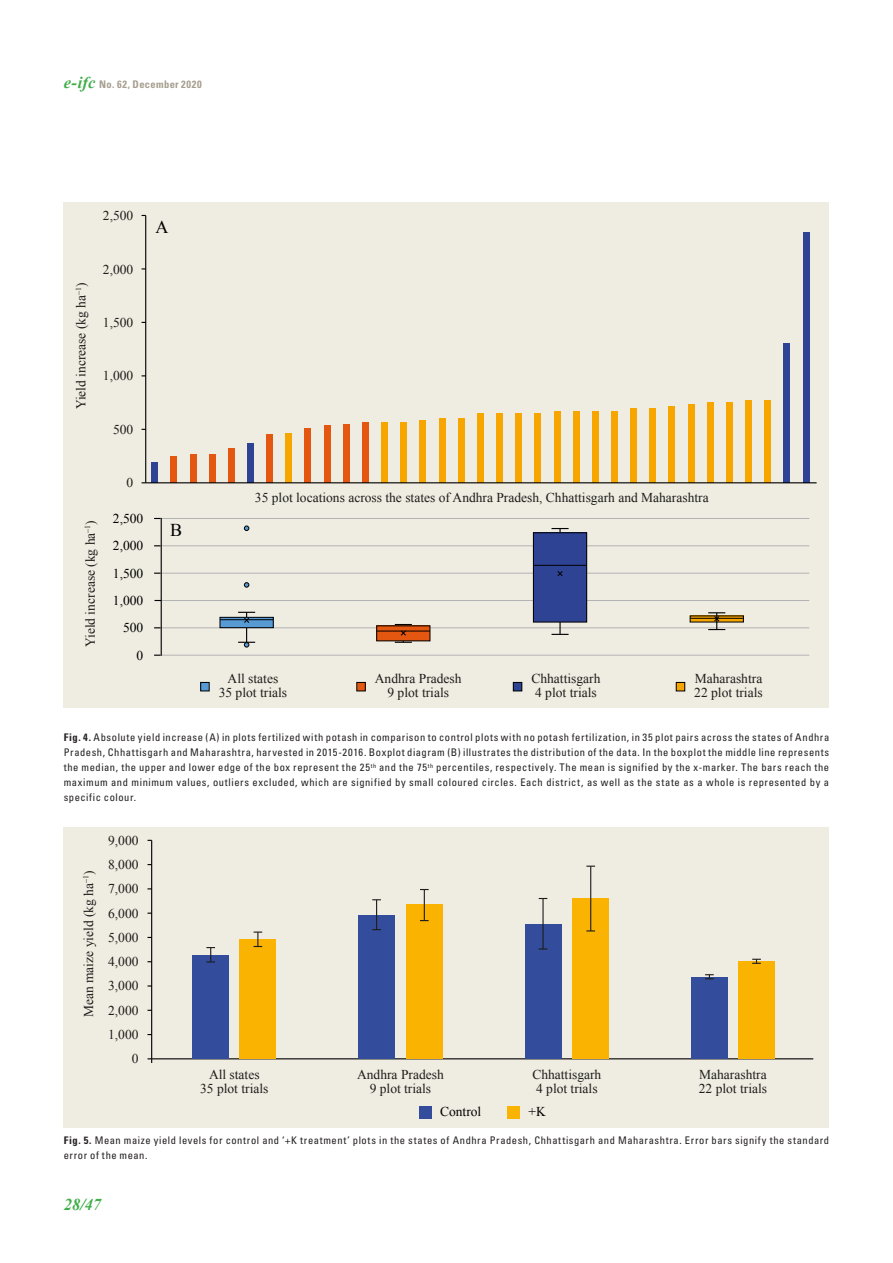
<style>
.page{position:relative;width:893px;height:1263px;background:#fff}
.page>*{position:absolute;margin:0;border:0;box-sizing:border-box;transform-origin:0 0}
.t1{font:18px "Times New Roman";color:#000}
.t2{font:italic 700 16.5px "Times New Roman";color:#40ae49}
.t3{font:13.5px/24.2px "Times New Roman";color:#1d1d1b;text-align:center}
.t4{font:13.5px/27.3px "Times New Roman";color:#000;text-align:right}
.IPI_Figure_caption{font:condensed 10.5px/15px "Univers LT Pro";letter-spacing:.055em;color:#231f20;text-align:justify}
.t5{font:700 condensed 10.5px "Univers LT Std";letter-spacing:.035em;color:#a69e8f}
.s1{font-family:"Times New Roman";font-style:italic;font-stretch:normal;font-size:16.5px;color:#40ae49}
.s2{font-family:"Univers LT Std";font-weight:700}
</style>
<div class="page">
<div style="left:64px;top:493px;width:765px;height:215px;background:#efece1"></div>
<hr style="left:161px;top:600px;width:648px;height:1px;background:#b3b3b3">
<hr style="left:161px;top:627px;width:648px;height:1px;background:#b3b3b3">
<hr style="left:161px;top:655px;width:648px;height:1px;background:#b3b3b3">
<hr style="left:161px;top:573px;width:648px;height:1px;background:#b3b3b3">
<hr style="left:161px;top:545px;width:648px;height:1px;background:#b3b3b3">
<hr style="left:161px;top:518px;width:648px;height:1px;background:#b3b3b3">
<div style="left:377px;top:626px;width:53px;height:15px;background:#e35710"></div>
<hr style="left:377px;top:631px;width:53px;height:1px;background:#000">
<svg style="left:395px;top:624px;width:17px;height:19px"></svg>
<svg style="left:551px;top:528px;width:18px;height:1px"></svg>
<svg style="left:551px;top:634px;width:18px;height:1px"></svg>
<hr style="left:559px;top:528px;width:2px;height:106px;background:#000">
<div style="left:533px;top:533px;width:54px;height:89px;background:#2f4395"></div>
<div style="left:533px;top:532px;width:54px;height:90px;border:1px solid #000"></div>
<hr style="left:533px;top:565px;width:54px;height:1px;background:#000">
<svg style="left:557px;top:571px;width:6px;height:5px"></svg>
<svg style="left:692px;top:617px;width:50px;height:3px"></svg>
<hr style="left:690px;top:618px;width:53px;height:1px;background:#000">
<svg style="left:708px;top:612px;width:17px;height:18px"></svg>
<hr style="left:246px;top:612px;width:1px;height:30px;background:#000">
<div style="left:220px;top:617px;width:53px;height:11px;background:#579ad4"></div>
<div style="left:220px;top:617px;width:54px;height:11px;border:1px solid #000"></div>
<hr style="left:220px;top:619px;width:53px;height:1px;background:#000">
<svg style="left:238px;top:612px;width:17px;height:11px"></svg>
<svg style="left:238px;top:642px;width:17px;height:5px"></svg>
<svg style="left:244px;top:582px;width:5px;height:5px"></svg>
<svg style="left:244px;top:526px;width:5px;height:5px"></svg>
<div style="left:513px;top:682px;width:9px;height:9px;background:#2f4395"></div>
<div style="left:513px;top:682px;width:9px;height:9px;border:1px solid #000"></div>
<div style="left:676px;top:682px;width:9px;height:9px;background:#f7a600"></div>
<div style="left:676px;top:682px;width:9px;height:9px;border:1px solid #000"></div>
<div style="left:357px;top:682px;width:8px;height:9px;background:#e35710"></div>
<div style="left:356px;top:682px;width:10px;height:9px;border:1px solid #000"></div>
<div style="left:201px;top:682px;width:8px;height:9px;background:#579ad4"></div>
<div style="left:200px;top:682px;width:10px;height:9px;border:1px solid #000"></div>
<hr style="left:161px;top:518px;width:1px;height:138px;background:#000">
<div style="left:64px;top:202px;width:765px;height:307px;background:#efece1"></div>
<hr style="left:145px;top:215px;width:1px;height:268px;background:#000">
<div style="left:170px;top:457px;width:7px;height:26px;background:#e35710"></div>
<div style="left:190px;top:455px;width:6px;height:28px;background:#e35710"></div>
<div style="left:209px;top:455px;width:7px;height:28px;background:#e35710"></div>
<div style="left:228px;top:448px;width:7px;height:35px;background:#e35710"></div>
<div style="left:266px;top:435px;width:7px;height:48px;background:#e35710"></div>
<div style="left:305px;top:429px;width:6px;height:54px;background:#e35710"></div>
<div style="left:324px;top:425px;width:7px;height:58px;background:#e35710"></div>
<div style="left:343px;top:424px;width:7px;height:59px;background:#e35710"></div>
<div style="left:362px;top:422px;width:7px;height:61px;background:#e35710"></div>
<div style="left:151px;top:463px;width:7px;height:20px;background:#2f4395"></div>
<div style="left:247px;top:444px;width:7px;height:39px;background:#2f4395"></div>
<div style="left:783px;top:344px;width:7px;height:139px;background:#2f4395"></div>
<div style="left:803px;top:233px;width:6px;height:250px;background:#2f4395"></div>
<div style="left:285px;top:433px;width:7px;height:50px;background:#f7a600"></div>
<div style="left:381px;top:422px;width:7px;height:61px;background:#f7a600"></div>
<div style="left:400px;top:422px;width:7px;height:61px;background:#f7a600"></div>
<div style="left:419px;top:420px;width:7px;height:63px;background:#f7a600"></div>
<div style="left:439px;top:418px;width:6px;height:65px;background:#f7a600"></div>
<div style="left:458px;top:418px;width:7px;height:65px;background:#f7a600"></div>
<div style="left:477px;top:414px;width:7px;height:69px;background:#f7a600"></div>
<div style="left:496px;top:414px;width:7px;height:69px;background:#f7a600"></div>
<div style="left:515px;top:414px;width:7px;height:69px;background:#f7a600"></div>
<div style="left:534px;top:414px;width:7px;height:69px;background:#f7a600"></div>
<div style="left:554px;top:411px;width:6px;height:72px;background:#f7a600"></div>
<div style="left:573px;top:411px;width:7px;height:72px;background:#f7a600"></div>
<div style="left:592px;top:411px;width:7px;height:72px;background:#f7a600"></div>
<div style="left:611px;top:411px;width:7px;height:72px;background:#f7a600"></div>
<div style="left:630px;top:408px;width:7px;height:75px;background:#f7a600"></div>
<div style="left:649px;top:408px;width:7px;height:75px;background:#f7a600"></div>
<div style="left:669px;top:407px;width:6px;height:76px;background:#f7a600"></div>
<div style="left:688px;top:404px;width:6px;height:79px;background:#f7a600"></div>
<div style="left:707px;top:402px;width:7px;height:81px;background:#f7a600"></div>
<div style="left:726px;top:402px;width:7px;height:81px;background:#f7a600"></div>
<div style="left:745px;top:400px;width:7px;height:83px;background:#f7a600"></div>
<div style="left:764px;top:400px;width:7px;height:83px;background:#f7a600"></div>
<hr style="left:146px;top:482px;width:671px;height:1px;background:#000">
<div style="left:64px;top:827px;width:765px;height:300px;background:#efece1"></div>
<hr style="left:151px;top:840px;width:1px;height:219px;background:#000">
<hr style="left:152px;top:1058px;width:661px;height:1px;background:#000">
<div style="left:240px;top:939px;width:36px;height:119px;background:#fab300"></div>
<div style="left:193px;top:955px;width:36px;height:103px;background:#334c9c"></div>
<svg style="left:206px;top:947px;width:9px;height:15px"></svg>
<svg style="left:254px;top:931px;width:8px;height:16px"></svg>
<div style="left:406px;top:904px;width:36px;height:154px;background:#fab300"></div>
<div style="left:358px;top:915px;width:37px;height:143px;background:#334c9c"></div>
<hr style="left:376px;top:900px;width:1px;height:30px;background:#1d1d1b">
<hr style="left:424px;top:889px;width:1px;height:31px;background:#1d1d1b">
<div style="left:573px;top:898px;width:36px;height:160px;background:#fab300"></div>
<div style="left:525px;top:924px;width:36px;height:134px;background:#334c9c"></div>
<hr style="left:542px;top:898px;width:2px;height:51px;background:#1d1d1b">
<hr style="left:590px;top:866px;width:1px;height:65px;background:#1d1d1b">
<div style="left:738px;top:961px;width:37px;height:97px;background:#fab300"></div>
<div style="left:691px;top:977px;width:36px;height:81px;background:#334c9c"></div>
<svg style="left:705px;top:974px;width:9px;height:5px"></svg>
<svg style="left:752px;top:959px;width:9px;height:5px"></svg>
<div style="left:507px;top:1106px;width:13px;height:13px;background:#fab300"></div>
<div style="left:419px;top:1106px;width:13px;height:13px;background:#334c9c"></div>
<p class="t5" style="left:64px;top:78px;width:140px"><span class="s1">e-ifc</span> No. 62, December 2020</p>
<p class="t3" style="left:103px;top:203px;width:32px">2,500</p>
<p class="t3" style="left:69px;top:409px;width:128px;rotate:-90deg">Yield increase (kg ha<sup>–1</sup>)</p>
<p class="t3" style="left:103px;top:257px;width:32px">2,000</p>
<p class="t3" style="left:103px;top:310px;width:32px">1,500</p>
<p class="t3" style="left:103px;top:364px;width:32px">1,000</p>
<p class="t3" style="left:113px;top:417px;width:22px">500</p>
<p class="t1" style="left:156px;top:215px;width:14px">A</p>
<p class="t3" style="left:78px;top:647px;width:129px;rotate:-90deg">Yield increase (kg ha<sup>–1</sup>)</p>
<p class="t3" style="left:127px;top:470px;width:8px">0</p>
<p class="t4" style="left:113px;top:504px;width:32px">2,500<br>2,000<br>1,500<br>1,000<br>500<br>0</p>
<p class="t1" style="left:170px;top:517px;width:14px">B</p>
<p class="t3" style="left:255px;top:485px;width:455px">35 plot locations across the states of Andhra Pradesh, Chhattisgarh and Maharashtra</p>
<p class="t3" style="left:219px;top:672px;width:70px;line-height:13.5px">All states<br>35 plot trials</p>
<p class="t3" style="left:531px;top:672px;width:71px;line-height:13.5px;text-align:left">Chhattisgarh<br>4 plot trials</p>
<p class="t3" style="left:694px;top:672px;width:70px;line-height:13.5px;text-align:left">Maharashtra<br>22 plot trials</p>
<p class="t3" style="left:375px;top:672px;width:88px;line-height:13.5px">Andhra Pradesh<br>9 plot trials</p>
<p class="IPI_Figure_caption" style="left:64px;top:730px;width:767px"><span class="s2">Fig. 4.</span> Absolute yield increase (A) in plots fertilized with potash in comparison to control plots with no potash fertilization, in 35 plot pairs across the states of Andhra Pradesh, Chhattisgarh and Maharashtra, harvested in 2015-2016. Boxplot diagram (B) illustrates the distribution of the data. In the boxplot the middle line represents the median, the upper and lower edge of the box represent the 25<sup>th</sup> and the 75<sup>th</sup> percentiles, respectively. The mean is signified by the x-marker. The bars reach the maximum and minimum values, outliers excluded, which are signified by small coloured circles. Each district, as well as the state as a whole is represented by a specific colour.</p>
<p class="t3" style="left:108px;top:828px;width:32px;text-align:right">9,000<br>8,000<br>7,000<br>6,000<br>5,000<br>4,000<br>3,000<br>2,000<br>1,000<br>0</p>
<p class="t3" style="left:76px;top:1017px;width:148px;rotate:-90deg">Mean maize yield (kg ha<sup>–1</sup>)</p>
<p class="t3" style="left:200px;top:1068px;width:70px;line-height:13.5px">All states<br>35 plot trials</p>
<p class="t3" style="left:532px;top:1068px;width:70px;line-height:13.5px;text-align:left">Chhattisgarh<br>4 plot trials</p>
<p class="t3" style="left:699px;top:1068px;width:70px;line-height:13.5px;text-align:left">Maharashtra<br>22 plot trials</p>
<p class="t4" style="left:440px;top:1098px;width:43px">Control</p>
<p class="t4" style="left:528px;top:1098px;width:19px">+K</p>
<p class="IPI_Figure_caption" style="left:64px;top:1132px;width:767px"><span class="s2">Fig. 5.</span> Mean maize yield levels for control and ‘+K treatment’ plots in the states of Andhra Pradesh, Chhattisgarh and Maharashtra. Error bars signify the standard error of the mean.</p>
<p class="t3" style="left:357px;top:1068px;width:88px;line-height:13.5px">Andhra Pradesh<br>9 plot trials</p>
<h2 class="t2" style="left:64px;top:1193px;width:39px">28/47</h2>
</div>
